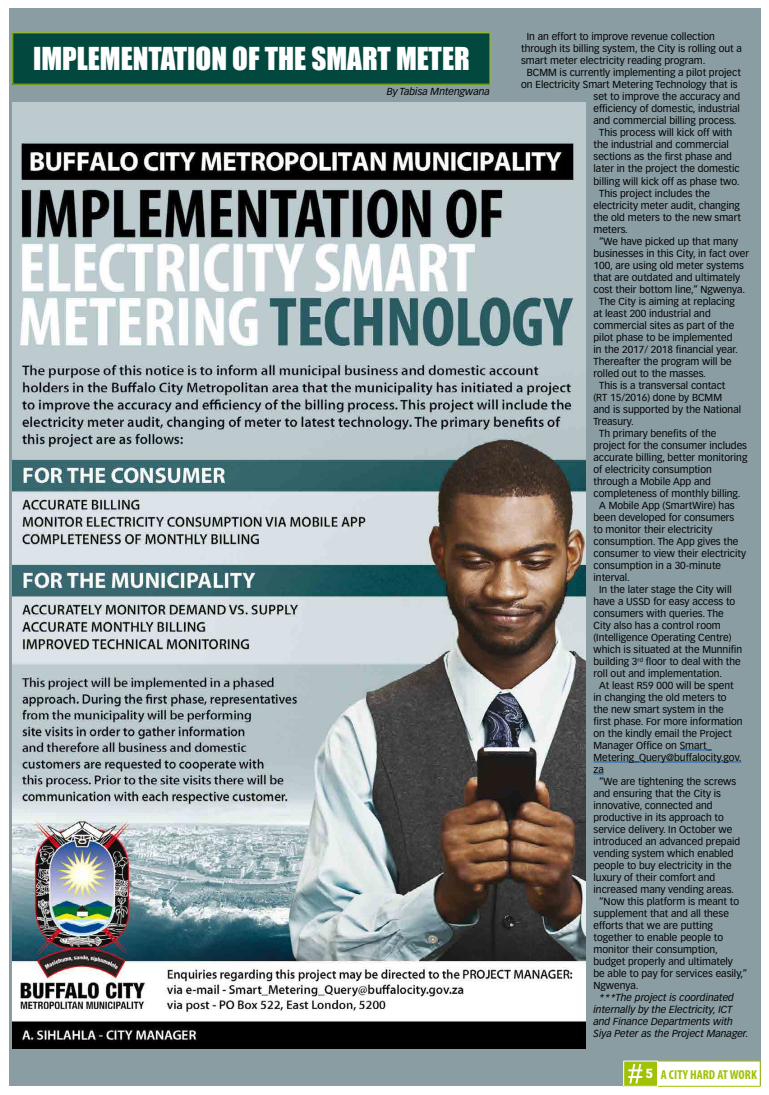
<style>
.page{position:relative;width:769px;height:1095px;background:#fff}
.page>*{position:absolute;margin:0;border:0;box-sizing:border-box;transform-origin:0 0}
.t1{font:29px "Impact";color:#fff}
.t2{font:700 condensed 13px "Myriad Pro";color:#9fc204}
.t3{font:10px "Vectora LT Std";color:#000}
.t4{font:italic 10px/12px "Vectora LT Std";color:#000}
.s1{font-family:"Vectora LT Std";font-weight:900;font-stretch:normal;color:#fff}
</style>
<div class="page">
<div style="left:9px;top:9px;width:751px;height:1077px;background:#8a9da2"></div>
<hr style="left:679px;top:749px;width:32px;height:1px;background:#0563c1">
<hr style="left:593px;top:761px;width:148px;height:1px;background:#0563c1">
<img style="left:13px;top:102px;width:571px;height:945px">
<div style="left:13px;top:33px;width:476px;height:51px;background:#03483e"></div>
<hr style="left:13px;top:33px;width:477px;height:1px;background:#9fc204">
<hr style="left:13px;top:33px;width:1px;height:51px;background:#9fc204">
<hr style="left:489px;top:33px;width:1px;height:51px;background:#9fc204">
<hr style="left:13px;top:84px;width:477px;height:1px;background:#9fc204">
<div style="left:623px;top:1060px;width:34px;height:25px;background:#9fc204"></div>
<div style="left:657px;top:1060px;width:102px;height:25px;background:#fff"></div>
<hr style="left:657px;top:1060px;width:103px;height:1px;background:#9fc204">
<svg style="left:759px;top:1061px;width:1px;height:24px"></svg>
<hr style="left:657px;top:1085px;width:103px;height:1px;background:#9fc204">
<hr style="left:623px;top:1060px;width:34px;height:1px;background:#fff">
<hr style="left:623px;top:1085px;width:34px;height:1px;background:#fff">
<svg style="left:623px;top:1061px;width:19px;height:24px"></svg>
<h1 class="t1" style="left:33px;top:36px;width:438px">IMPLEMENTATION OF THE SMART METER</h1>
<p class="t4" style="left:386px;top:86px;width:105px">By Tabisa Mntengwana</p>
<p class="t3" style="left:526px;top:31px;width:189px">In an effort to improve revenue collection</p>
<p class="t3" style="left:521px;top:43px;width:222px">through its billing system, the City is rolling out a</p>
<p class="t3" style="left:521px;top:55px;width:186px">smart meter electricity reading program.</p>
<p class="t3" style="left:526px;top:67px;width:215px">BCMM is currently implementing a pilot project</p>
<p class="t3" style="left:521px;top:79px;width:218px">on Electricity Smart Metering Technology that is</p>
<p class="t3" style="left:593px;top:91px;width:148px">set to improve the accuracy and</p>
<p class="t3" style="left:593px;top:103px;width:148px">efficiency of domestic, industrial</p>
<p class="t3" style="left:593px;top:115px;width:145px">and commercial billing process.</p>
<p class="t3" style="left:599px;top:127px;width:134px">This process will kick off with</p>
<p class="t3" style="left:593px;top:139px;width:137px">the industrial and commercial</p>
<p class="t3" style="left:593px;top:151px;width:140px">sections as the first phase and</p>
<p class="t3" style="left:593px;top:163px;width:147px">later in the project the domestic</p>
<p class="t3" style="left:593px;top:175px;width:147px">billing will kick off as phase two.</p>
<p class="t3" style="left:599px;top:187px;width:112px">This project includes the</p>
<p class="t3" style="left:593px;top:199px;width:148px">electricity meter audit, changing</p>
<p class="t3" style="left:593px;top:211px;width:149px">the old meters to the new smart</p>
<p class="t3" style="left:593px;top:223px;width:36px">meters.</p>
<p class="t3" style="left:599px;top:235px;width:140px">“We have picked up that many</p>
<p class="t3" style="left:593px;top:247px;width:157px">businesses in this City, in fact over</p>
<p class="t3" style="left:593px;top:259px;width:152px">100, are using old meter systems</p>
<p class="t3" style="left:593px;top:271px;width:148px">that are outdated and ultimately</p>
<p class="t3" style="left:593px;top:283px;width:153px">cost their bottom line,” Ngwenya.</p>
<p class="t3" style="left:599px;top:295px;width:137px">The City is aiming at replacing</p>
<p class="t3" style="left:593px;top:307px;width:119px">at least 200 industrial and</p>
<p class="t3" style="left:593px;top:319px;width:142px">commercial sites as part of the</p>
<p class="t3" style="left:593px;top:331px;width:140px">pilot phase to be implemented</p>
<p class="t3" style="left:593px;top:343px;width:146px">in the 2017/ 2018 financial year.</p>
<p class="t3" style="left:593px;top:355px;width:140px">Thereafter the program will be</p>
<p class="t3" style="left:593px;top:367px;width:114px">rolled out to the masses.</p>
<p class="t3" style="left:599px;top:379px;width:128px">This is a transversal contact</p>
<p class="t3" style="left:593px;top:391px;width:130px">(RT 15/2016) done by BCMM</p>
<p class="t3" style="left:593px;top:403px;width:149px">and is supported by the National</p>
<p class="t3" style="left:593px;top:415px;width:42px">Treasury.</p>
<p class="t3" style="left:599px;top:427px;width:119px">Th primary benefits of the</p>
<p class="t3" style="left:593px;top:439px;width:155px">project for the consumer includes</p>
<p class="t3" style="left:593px;top:451px;width:155px">accurate billing, better monitoring</p>
<p class="t3" style="left:593px;top:463px;width:120px">of electricity consumption</p>
<p class="t3" style="left:593px;top:475px;width:119px">through a Mobile App and</p>
<p class="t3" style="left:593px;top:487px;width:148px">completeness of monthly billing.</p>
<p class="t3" style="left:599px;top:499px;width:137px">A Mobile App (SmartWire) has</p>
<p class="t3" style="left:593px;top:511px;width:142px">been developed for consumers</p>
<p class="t3" style="left:593px;top:523px;width:120px">to monitor their electricity</p>
<p class="t3" style="left:593px;top:535px;width:146px">consumption. The App gives the</p>
<p class="t3" style="left:593px;top:547px;width:154px">consumer to view their electricity</p>
<p class="t3" style="left:593px;top:559px;width:129px">consumption in a 30-minute</p>
<p class="t3" style="left:593px;top:571px;width:38px">interval.</p>
<p class="t3" style="left:599px;top:583px;width:134px">In the later stage the City will</p>
<p class="t3" style="left:593px;top:595px;width:143px">have a USSD for easy access to</p>
<p class="t3" style="left:593px;top:607px;width:132px">consumers with queries. The</p>
<p class="t3" style="left:593px;top:619px;width:129px">City also has a control room</p>
<p class="t3" style="left:593px;top:631px;width:139px">(Intelligence Operating Centre)</p>
<p class="t3" style="left:593px;top:643px;width:150px">which is situated at the Munnifin</p>
<p class="t3" style="left:593px;top:655px;width:149px">building 3<sup>rd</sup> floor to deal with the</p>
<p class="t3" style="left:593px;top:667px;width:130px">roll out and implementation.</p>
<p class="t3" style="left:599px;top:679px;width:136px">At least R59 000 will be spent</p>
<p class="t3" style="left:593px;top:691px;width:135px">in changing the old meters to</p>
<p class="t3" style="left:593px;top:703px;width:132px">the new smart system in the</p>
<p class="t3" style="left:593px;top:715px;width:151px">first phase. For more information</p>
<p class="t3" style="left:593px;top:727px;width:140px">on the kindly email the Project</p>
<p class="t3" style="left:593px;top:739px;width:120px">Manager Office on Smart_</p>
<p class="t3" style="left:593px;top:751px;width:149px">Metering_Query@buffalocity.gov.</p>
<p class="t3" style="left:593px;top:763px;width:12px">za</p>
<p class="t3" style="left:599px;top:775px;width:138px">“We are tightening the screws</p>
<p class="t3" style="left:593px;top:787px;width:129px">and ensuring that the City is</p>
<p class="t3" style="left:593px;top:799px;width:120px">innovative, connected and</p>
<p class="t3" style="left:593px;top:811px;width:132px">productive in its approach to</p>
<p class="t3" style="left:593px;top:823px;width:140px">service delivery. In October we</p>
<p class="t3" style="left:593px;top:835px;width:148px">introduced an advanced prepaid</p>
<p class="t3" style="left:593px;top:847px;width:141px">vending system which enabled</p>
<p class="t3" style="left:593px;top:859px;width:139px">people to buy electricity in the</p>
<p class="t3" style="left:593px;top:871px;width:123px">luxury of their comfort and</p>
<p class="t3" style="left:593px;top:883px;width:142px">increased many vending areas.</p>
<p class="t3" style="left:599px;top:895px;width:141px">“Now this platform is meant to</p>
<p class="t3" style="left:593px;top:907px;width:137px">supplement that and all these</p>
<p class="t3" style="left:593px;top:919px;width:121px">efforts that we are putting</p>
<p class="t3" style="left:593px;top:931px;width:131px">together to enable people to</p>
<p class="t3" style="left:593px;top:943px;width:126px">monitor their consumption,</p>
<p class="t3" style="left:593px;top:955px;width:141px">budget properly and ultimately</p>
<p class="t3" style="left:593px;top:967px;width:155px">be able to pay for services easily,”</p>
<p class="t3" style="left:593px;top:979px;width:47px">Ngwenya.</p>
<p class="t4" style="left:593px;top:991px;width:156px;text-indent:6px">***The project is coordinated internally by the Electricity, ICT and Finance Departments with<br>Siya Peter as the Project Manager.</p>
<h2 class="t2" style="left:645px;top:1065px;width:113px"><span class="s1">5</span> A CITY HARD AT WORK</h2>
</div>
